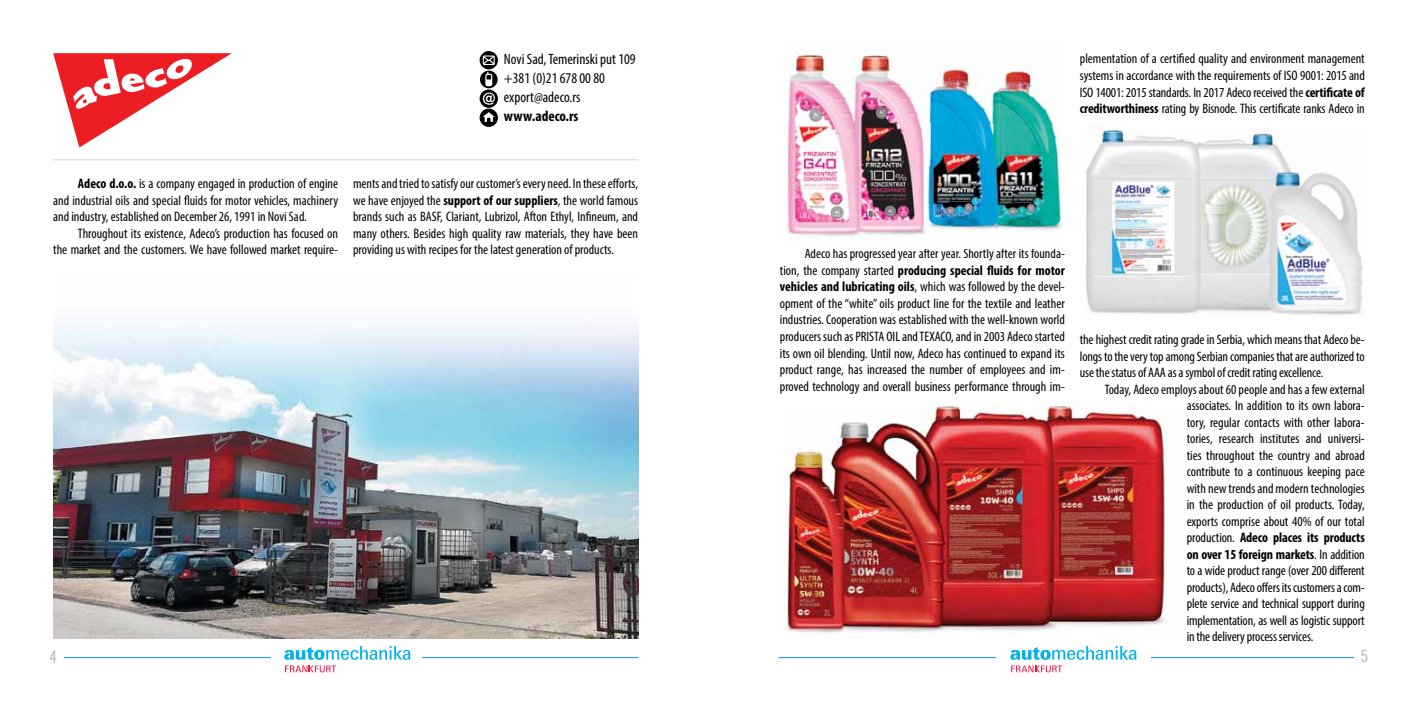
<style>
.page{position:relative;width:1418px;height:709px;background:#fff}
.page>*{position:absolute;margin:0;border:0;box-sizing:border-box;transform-origin:0 0}
.t1{font:condensed 15px/18.8px "Myriad Pro";color:#000}
.t2{font:700 condensed 15px "Myriad Pro";color:#000}
.t3{font:300 15px "Oswald";color:#a7a9ac}
.t4{font:condensed 13.75px/16.5px "Myriad Pro";color:#000;text-align:justify}
.s1{font-weight:700}
</style>
<div class="page">
<img style="left:787px;top:51px;width:275px;height:188px">
<img style="left:1086px;top:129px;width:277px;height:187px">
<img style="left:785px;top:405px;width:382px;height:228px">
<img style="left:53px;top:321px;width:585px;height:317px">
<svg style="left:53px;top:53px;width:179px;height:94px"></svg>
<div style="left:480px;top:90px;width:17px;height:17px;border:1px solid #000;border-radius:50%"></div>
<svg style="left:480px;top:71px;width:17px;height:34px"></svg>
<div style="left:480px;top:109px;width:17px;height:17px;background:#000;border-radius:50%"></div>
<div style="left:480px;top:109px;width:17px;height:17px;border:1px solid #000;border-radius:50%"></div>
<svg style="left:483px;top:112px;width:12px;height:10px"></svg>
<hr style="left:53px;top:159px;width:585px;height:1px;background:#6d6e71">
<svg style="left:480px;top:52px;width:17px;height:17px"></svg>
<div style="left:480px;top:52px;width:17px;height:17px;border:1px solid #000;border-radius:50%"></div>
<svg style="left:483px;top:55px;width:12px;height:10px"></svg>
<hr style="left:64px;top:657px;width:207px;height:1px;background:#0095da">
<hr style="left:422px;top:657px;width:216px;height:1px;background:#0095da">
<svg style="left:284px;top:646px;width:126px;height:26px"></svg>
<hr style="left:1150px;top:657px;width:204px;height:1px;background:#0095da">
<hr style="left:778px;top:657px;width:217px;height:1px;background:#0095da">
<svg style="left:1010px;top:646px;width:126px;height:26px"></svg>
<p class="t1" style="left:504px;top:50px;width:133px">Novi Sad, Temerinski put 109 +381 (0)21 678 00 80 export@adeco.rs</p>
<p class="t2" style="left:504px;top:106px;width:76px">www.adeco.rs</p>
<p class="t4" style="left:53px;top:175px;width:286px;text-indent:25px"><span class="s1">Adeco d.o.o.</span> is a company engaged in production of engine and industrial oils and special fluids for motor vehicles, machinery and industry, established on December 26, 1991 in Novi Sad.</p>
<p class="t4" style="left:53px;top:225px;width:286px;text-align:right">Throughout its existence, Adeco’s production has focused on<br>the market and the customers. We have followed market require-</p>
<p class="t4" style="left:353px;top:175px;width:286px">ments and tried to satisfy our customer’s every need. In these efforts, we have enjoyed the <span class="s1">support of our suppliers</span>, the world famous brands such as BASF, Clariant, Lubrizol, Afton Ethyl, Infineum, and many others. Besides high quality raw materials, they have been providing us with recipes for the latest generation of products.</p>
<p class="t4" style="left:1079px;top:51px;width:286px">plementation of a certified quality and environment management systems in accordance with the requirements of ISO 9001: 2015 and ISO 14001: 2015 standards. In 2017 Adeco received the <span class="s1">certificate of creditworthiness</span> rating by Bisnode. This certificate ranks Adeco in</p>
<p class="t4" style="left:780px;top:245px;width:286px;text-indent:25px">Adeco has progressed year after year. Shortly after its founda&shy;tion, the company started <span class="s1">producing special fluids for motor vehicles and lubricating oils</span>, which was followed by the devel&shy;opment of the “white” oils product line for the textile and leather industries. Cooperation was established with the well-known world producers such as PRISTA OIL and TEXACO, and in 2003 Adeco started its own oil blending. Until now, Adeco has continued to expand its product range, has increased the number of employees and im&shy;proved technology and overall business performance through im-</p>
<p class="t4" style="left:1079px;top:331px;width:286px">the highest credit rating grade in Serbia, which means that Adeco be&shy;longs to the very top among Serbian companies that are authorized to use the status of AAA as a symbol of credit rating excellence.</p>
<p class="t4" style="left:1186px;top:381px;width:180px;text-indent:-82px">Today, Adeco employs about 60 people and has a few external associates. In addition to its own labora&shy;tory, regular contacts with other labora&shy;tories, research institutes and universi&shy;ties throughout the country and abroad contribute to a continuous keeping pace with new trends and modern technologies in the production of oil products. Today, exports comprise about 40% of our total production. <span class="s1">Adeco places its products on over 15 foreign markets</span>. In addition to a wide product range (over 200 different products), Adeco offers its customers a com&shy;plete service and technical support during implementation, as well as logistic support in the delivery process services.</p>
<p class="t3" style="left:50px;top:644px;width:9px">4</p>
<p class="t3" style="left:1360px;top:642px;width:9px">5</p>
</div>
